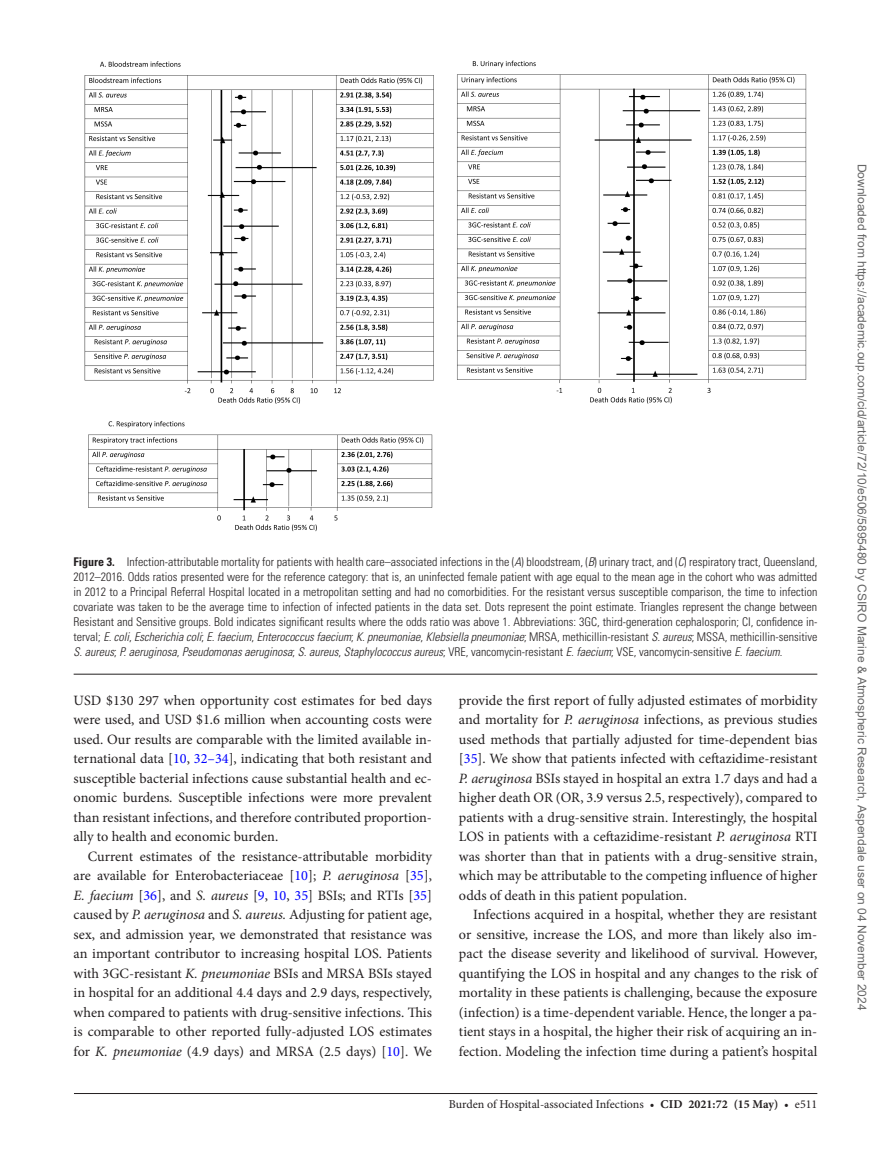
<style>
.page{position:relative;width:891px;height:1174px;background:#fff}
.page>*{position:absolute;margin:0;border:0;box-sizing:border-box;transform-origin:0 0}
.t1{font:14.25px/19.5px "Minion Pro";color:#231f20;text-align:justify}
.t2{font:300 condensed 12px/15px "Univers LT Std";color:#231f20;text-align:justify}
.t3{font:12px "Arial";color:#666}
.t4{font:12px "Minion Pro";color:#231f20}
.s1{font-weight:700}
.s2{font-style:italic}
.s3{color:#00f}
</style>
<div class="page">
<hr style="left:74px;top:1093px;width:743px;height:1px;background:#231f20">
<hr style="left:74px;top:674px;width:743px;height:1px;background:#231f20">
<img style="left:84px;top:60px;width:723px;height:472px">
<p class="t2" style="left:74px;top:554px;width:745px"><span class="s1">Figure 3.</span> Infection-attributable mortality for patients with health care–associated infections in the (<span class="s2">A</span>) bloodstream, (<span class="s2">B</span>) urinary tract, and (<span class="s2">C</span>) respiratory tract, Queensland, 2012–2016. Odds ratios presented were for the reference category: that is, an uninfected female patient with age equal to the mean age in the cohort who was admitted in 2012 to a Principal Referral Hospital located in a metropolitan setting and had no comorbidities. For the resistant versus susceptible comparison, the time to infection covariate was taken to be the average time to infection of infected patients in the data set. Dots represent the point estimate. Triangles represent the change between Resistant and Sensitive groups. Bold indicates significant results where the odds ratio was above 1. Abbreviations: 3GC, third-generation cephalosporin; CI, confidence in&shy;terval; <span class="s2">E. coli</span>, <span class="s2">Escherichia coli</span>; <span class="s2">E. faecium</span>, <span class="s2">Enterococcus faecium</span>; <span class="s2">K. pneumoniae</span>, <span class="s2">Klebsiella pneumoniae</span>; MRSA, methicillin-resistant <span class="s2">S. aureus</span>; MSSA, methicillin-sensitive <span class="s2">S. aureus</span>; <span class="s2">P. aeruginosa</span>, <span class="s2">Pseudomonas aeruginosa</span>; <span class="s2">S. aureus</span>, <span class="s2">Staphylococcus aureus</span>; VRE, vancomycin-resistant <span class="s2">E. faecium</span>; VSE, vancomycin-sensitive <span class="s2">E. faecium</span>.</p>
<p class="t1" style="left:74px;top:691px;width:360px">USD $130 297 when opportunity cost estimates for bed days were used, and USD $1.6 million when accounting costs were used. Our results are comparable with the limited available in&shy;ternational data [<span class="s3">10</span>, <span class="s3">32–34</span>], indicating that both resistant and susceptible bacterial infections cause substantial health and ec&shy;onomic burdens. Susceptible infections were more prevalent than resistant infections, and therefore contributed proportion&shy;ally to health and economic burden.</p>
<p class="t1" style="left:74px;top:846px;width:360px;text-indent:14px">Current estimates of the resistance-attributable morbidity are available for Enterobacteriaceae [<span class="s3">10</span>]; <span class="s2">P. aeruginosa</span> [<span class="s3">35</span>], <span class="s2">E. faecium</span> [<span class="s3">36</span>], and <span class="s2">S. aureus</span> [<span class="s3">9</span>, <span class="s3">10</span>, <span class="s3">35</span>] BSIs; and RTIs [<span class="s3">35</span>] caused by <span class="s2">P. aeruginosa</span> and <span class="s2">S. aureus.</span> Adjusting for patient age, sex, and admission year, we demonstrated that resistance was an important contributor to increasing hospital LOS. Patients with 3GC-resistant <span class="s2">K. pneumoniae</span> BSIs and MRSA BSIs stayed in hospital for an additional 4.4 days and 2.9 days, respectively, when compared to patients with drug-sensitive infections. This is comparable to other reported fully-adjusted LOS estimates for <span class="s2">K. pneumoniae</span> (4.9 days) and MRSA (2.5 days) [<span class="s3">10</span>]. We</p>
<p class="t1" style="left:459px;top:690px;width:360px">provide the first report of fully adjusted estimates of morbidity and mortality for <span class="s2">P. aeruginosa</span> infections, as previous studies used methods that partially adjusted for time-dependent bias [<span class="s3">35</span>]. We show that patients infected with ceftazidime-resistant <span class="s2">P. aeruginosa</span> BSIs stayed in hospital an extra 1.7 days and had a higher death OR (OR, 3.9 versus 2.5, respectively), compared to patients with a drug-sensitive strain. Interestingly, the hospital LOS in patients with a ceftazidime-resistant <span class="s2">P. aeruginosa</span> RTI was shorter than that in patients with a drug-sensitive strain, which may be attributable to the competing influence of higher odds of death in this patient population.</p>
<p class="t1" style="left:459px;top:905px;width:360px;text-indent:14px">Infections acquired in a hospital, whether they are resistant or sensitive, increase the LOS, and more than likely also im&shy;pact the disease severity and likelihood of survival. However, quantifying the LOS in hospital and any changes to the risk of mortality in these patients is challenging, because the exposure (infection) is a time-dependent variable. Hence, the longer a pa&shy;tient stays in a hospital, the higher their risk of acquiring an in&shy;fection. Modeling the infection time during a patient’s hospital</p>
<p class="t4" style="left:449px;top:1096px;width:370px">Burden of Hospital-associated Infections • <span class="s1">cid 2021:72 (15 May)</span> • e511</p>
<p class="t3" style="left:866px;top:164px;width:848px;rotate:90deg">Downloaded from https://academic.oup.com/cid/article/72/10/e506/5895480 by CSIRO Marine &amp; Atmospheric Research, Aspendale user on 04 November 2024</p>
</div>
